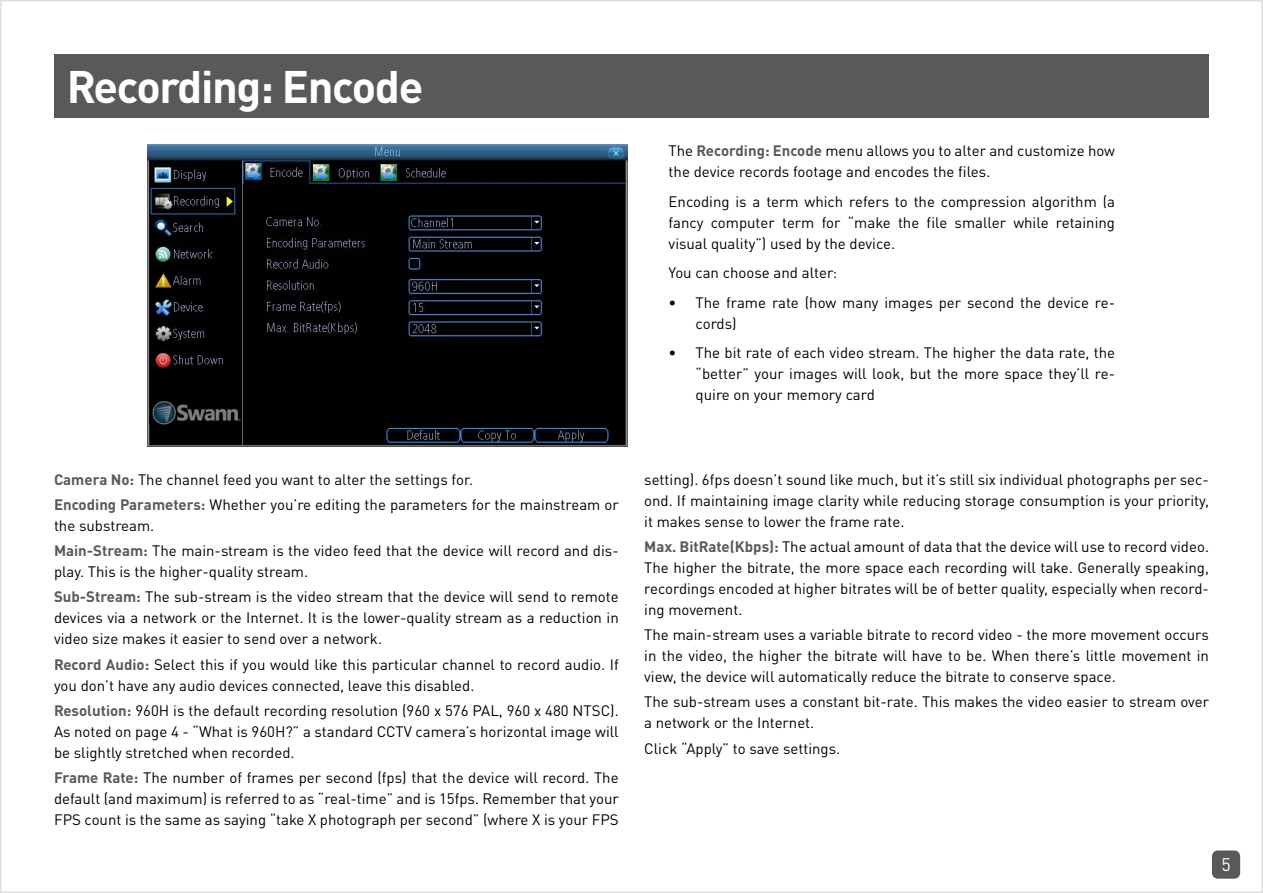
<style>
.page{position:relative;width:1263px;height:893px;background:#fff}
.page>*{position:absolute;margin:0;border:0;box-sizing:border-box;transform-origin:0 0}
.t1{font:700 45px "DIN Pro";letter-spacing:-.03em;color:#fff}
.t2{font:18px "DIN Pro";color:#fff}
.t3{font:15px/21px "DIN Pro";color:#000}
.s1{font-weight:700;color:#58595b}
</style>
<div class="page">
<div style="left:0;top:0;width:1263px;height:893px;background:#fff;border:2px solid #dfe0dd"></div>
<div style="left:1212px;top:850px;width:28px;height:29px;background:#58595b;border-radius:6px"></div>
<div style="left:54px;top:54px;width:1155px;height:64px;background:#58595b"></div>
<img style="left:148px;top:145px;width:479px;height:301px">
<h1 class="t1" style="left:67px;top:49px;width:358px">Recording: Encode</h1>
<p class="t3" style="left:669px;top:139px;width:448px">The <span class="s1">Recording: Encode</span> menu allows you to alter and customize how the device records footage and encodes the files.</p>
<p class="t3" style="left:669px;top:189px;width:448px;text-align:justify">Encoding is a term which refers to the compression algorithm (a fancy computer term for “make the file smaller while retaining visual quality”) used by the device.</p>
<p class="t3" style="left:669px;top:261px;width:170px">You can choose and alter:</p>
<p class="t3" style="left:696px;top:290px;width:421px;text-indent:-27px">• The frame rate (how many images per second the device re&shy;cords)</p>
<p class="t3" style="left:696px;top:341px;width:421px;text-align:justify;text-indent:-27px">• The bit rate of each video stream. The higher the data rate, the “better” your images will look, but the more space they’ll re&shy;quire on your memory card</p>
<p class="t3" style="left:54px;top:465px;width:566px;line-height:25.2px"><span class="s1">Camera No:</span> The channel feed you want to alter the settings for.<br><span class="s1">Encoding Parameters:</span> Whether you’re editing the parameters for the mainstream or</p>
<p class="t3" style="left:54px;top:511px;width:566px;line-height:25.2px">the substream.<br><span class="s1">Main-Stream:</span> The main-stream is the video feed that the device will record and dis-</p>
<p class="t3" style="left:54px;top:558px;width:566px;line-height:25.2px">play. This is the higher-quality stream.<br><span class="s1">Sub-Stream:</span> The sub-stream is the video stream that the device will send to remote</p>
<p class="t3" style="left:54px;top:606px;width:566px">devices via a network or the Internet. It is the lower-quality stream as a reduction in video size makes it easier to send over a network.</p>
<p class="t3" style="left:54px;top:652px;width:566px"><span class="s1">Record Audio:</span> Select this if you would like this particular channel to record audio. If you don’t have any audio devices connected, leave this disabled.</p>
<p class="t3" style="left:54px;top:698px;width:566px;text-align:justify"><span class="s1">Resolution:</span> 960H is the default recording resolution (960 x 576 PAL, 960 x 480 NTSC).<br>As noted on page 4 - “What is 960H?” a standard CCTV camera’s horizontal image will be slightly stretched when recorded.</p>
<p class="t3" style="left:54px;top:766px;width:566px;text-align:justify"><span class="s1">Frame Rate:</span> The number of frames per second (fps) that the device will record. The default (and maximum) is referred to as “real-time” and is 15fps. Remember that your FPS count is the same as saying “take X photograph per second” (where X is your FPS</p>
<p class="t3" style="left:644px;top:467px;width:566px;text-align:justify">setting). 6fps doesn’t sound like much, but it’s still six individual photographs per sec&shy;ond. If maintaining image clarity while reducing storage consumption is your priority, it makes sense to lower the frame rate.</p>
<p class="t3" style="left:644px;top:534px;width:566px;text-align:justify"><span class="s1">Max. BitRate(Kbps):</span> The actual amount of data that the device will use to record video.<br>The higher the bitrate, the more space each recording will take. Generally speaking, recordings encoded at higher bitrates will be of better quality, especially when record&shy;ing movement.</p>
<p class="t3" style="left:644px;top:623px;width:566px;text-align:justify">The main-stream uses a variable bitrate to record video - the more movement occurs in the video, the higher the bitrate will have to be. When there’s little movement in view, the device will automatically reduce the bitrate to conserve space.</p>
<p class="t3" style="left:644px;top:690px;width:566px">The sub-stream uses a constant bit-rate. This makes the video easier to stream over a network or the Internet.</p>
<p class="t3" style="left:644px;top:736px;width:197px">Click “Apply” to save settings.</p>
<p class="t2" style="left:1221px;top:850px;width:11px">5</p>
</div>
